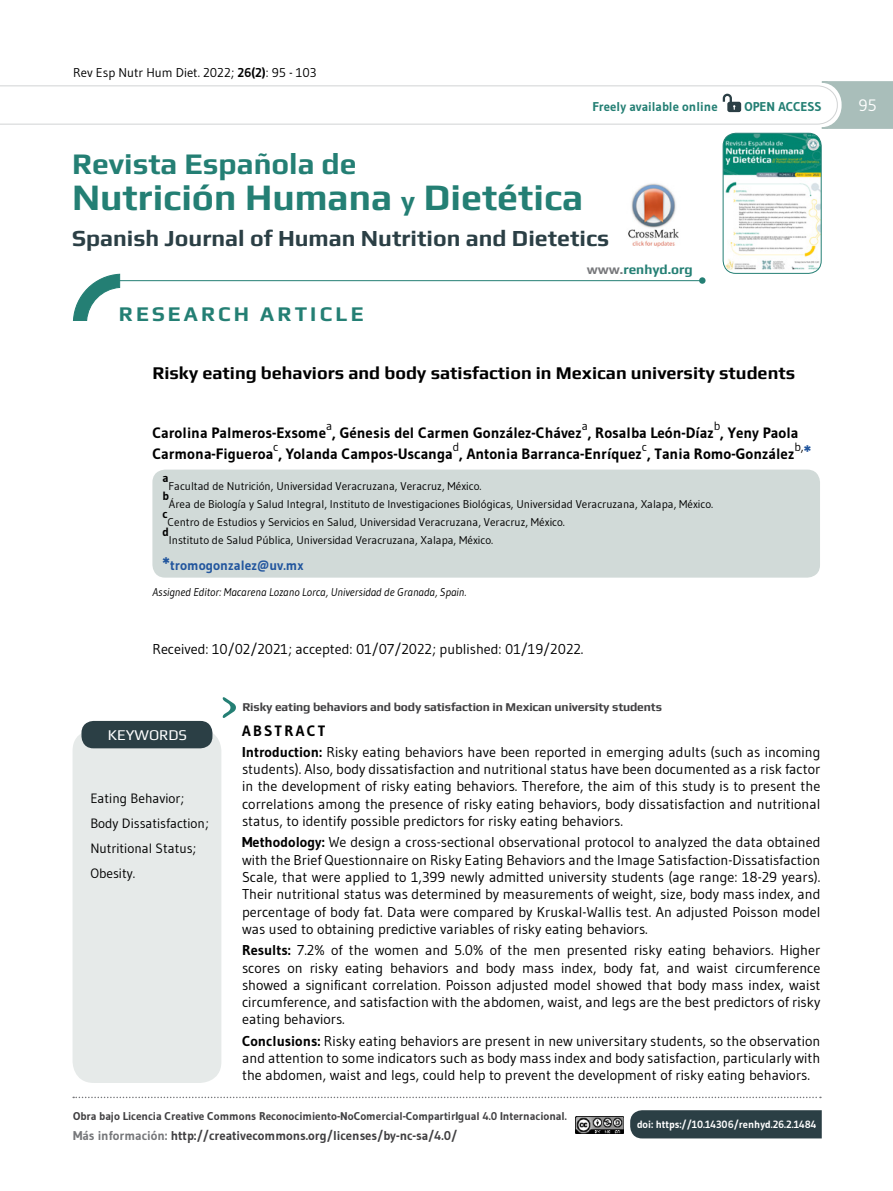
<style>
.page{position:relative;width:893px;height:1191px;background:#fff}
.page>*{position:absolute;margin:0;border:0;box-sizing:border-box;transform-origin:0 0}
.t1{font:700 37.5px "Play";color:#247f74}
.t2{font:700 30px "Play";color:#247f74}
.t3{font:700 23.1px "Play";color:#2b3f45}
.t4{font:700 21px "Play";letter-spacing:.15em;color:#247f74}
.t5{font:700 18px "Play";color:#000}
.t6{font:16.5px "Gudea";color:#fff}
.t7{font:700 15px "Gudea";color:#000}
.t8{font:15px "Play";color:#fff}
.t9{font:700 15px "Gudea";letter-spacing:.15em;color:#000}
.t10{font:14.25px/17.2px "Gudea";color:#000;text-align:justify}
.t11{font:13.5px/25px "Gudea";color:#000}
.t12{font:700 13.5px "Gudea";color:#22569e}
.t13{font:700 13.5px "Play";color:#247f74}
.t14{font:700 12.75px "Gudea";color:#414042}
.t15{font:12.75px "Gudea";color:#000}
.t16{font:700 12.75px "Gudea";color:#247f74}
.t17{font:700 12px "Play";letter-spacing:-.01em;color:#414042}
.t18{font:12px "Gudea";color:#000}
.t19{font:700 12px "Gudea";color:#000}
.t20{font:11.25px "Gudea";color:#000}
.t21{font:700 11.25px "Gudea";color:#414042}
.t22{font:italic 11.25px "Gudea";color:#000}
.t23{font:700 10.5px "Gudea";letter-spacing:-.005em;color:#fff}
.s1{font-weight:700}
.s2{font-size:27px}
.s3{color:#77787b}
.s4{font-weight:700;font-size:18px;color:#22569e}
.s5{font-size:18px}
</style>
<div class="page">
<img style="left:723px;top:133px;width:98px;height:140px">
<div style="left:723px;top:133px;width:99px;height:141px;border:1px solid #247f74;border-radius:13px"></div>
<svg style="left:73px;top:1096px;width:748px;height:2px"></svg>
<hr style="left:106px;top:280px;width:595px;height:1px;background:#247f74">
<svg style="left:72px;top:273px;width:49px;height:48px"></svg>
<div style="left:699px;top:277px;width:6px;height:7px;background:#247f74;border-radius:50%"></div>
<div style="left:152px;top:469px;width:668px;height:108px;background:#d1dad8;border-radius:13px"></div>
<svg style="left:0;top:81px;width:893px;height:48px"></svg>
<img style="left:576px;top:1116px;width:47px;height:17px">
<img style="left:628px;top:183px;width:51px;height:65px">
<div style="left:73px;top:729px;width:148px;height:354px;background:#e6eae9;border-radius:21px"></div>
<div style="left:81px;top:721px;width:131px;height:27px;background:#2b3f45;border-radius:12px"></div>
<svg style="left:223px;top:697px;width:13px;height:21px"></svg>
<div style="left:630px;top:1110px;width:192px;height:28px;background:#2b3f45"></div>
<p class="t15" style="left:73px;top:65px;width:245px">Rev Esp Nutr Hum Diet. 2022; <span class="s1">26(2)</span>: 95 - 103</p>
<p class="t16" style="left:592px;top:99px;width:127px">Freely available online</p>
<p class="t16" style="left:744px;top:98px;width:79px">OPEN ACCESS</p>
<h2 class="t2" style="left:72px;top:146px;width:286px">Revista Española de</h2>
<h1 class="t1" style="left:72px;top:175px;width:513px">Nutrición Humana <span class="s2">y</span> Dietética</h1>
<h3 class="t3" style="left:72px;top:224px;width:539px">Spanish Journal of Human Nutrition and Dietetics</h3>
<h3 class="t4" style="left:119px;top:301px;width:246px">RESEARCH ARTICLE</h3>
<p class="t13" style="left:587px;top:262px;width:108px"><span class="s3">www.</span>renhyd.org</p>
<p class="t5" style="left:152px;top:362px;width:644px">Risky eating behaviors and body satisfaction in Mexican university students</p>
<p class="t18" style="left:326px;top:418px;width:8px">a</p>
<p class="t18" style="left:582px;top:418px;width:8px">a</p>
<p class="t18" style="left:714px;top:418px;width:8px">b</p>
<p class="t7" style="left:152px;top:444px;width:643px">Carmona-Figueroa , Yolanda Campos-Uscanga , Antonia Barranca-Enríquez , Tania Romo-González</p>
<p class="t7" style="left:152px;top:423px;width:647px">Carolina Palmeros-Exsome , Génesis del Carmen González-Chávez , Rosalba León-Díaz , Yeny Paola</p>
<p class="t18" style="left:273px;top:439px;width:7px">c</p>
<p class="t18" style="left:453px;top:439px;width:8px">d</p>
<p class="t18" style="left:642px;top:439px;width:7px">c</p>
<p class="t18" style="left:794px;top:439px;width:19px">b,<span class="s4">*</span></p>
<p class="t19" style="left:162px;top:471px;width:8px">a</p>
<p class="t20" style="left:168px;top:479px;width:315px">Facultad de Nutrición, Universidad Veracruzana, Veracruz, México.</p>
<p class="t19" style="left:162px;top:489px;width:8px">b</p>
<p class="t20" style="left:169px;top:497px;width:546px">Área de Biología y Salud Integral, Instituto de Investigaciones Biológicas, Universidad Veracruzana, Xalapa, México.</p>
<p class="t19" style="left:162px;top:506px;width:7px">c</p>
<p class="t20" style="left:168px;top:515px;width:399px">Centro de Estudios y Servicios en Salud, Universidad Veracruzana, Veracruz, México.</p>
<p class="t19" style="left:162px;top:524px;width:8px">d</p>
<p class="t20" style="left:169px;top:532px;width:326px">Instituto de Salud Pública, Universidad Veracruzana, Xalapa, México.</p>
<p class="t12" style="left:162px;top:556px;width:143px"><span class="s5">*</span>tromogonzalez@uv.mx</p>
<p class="t22" style="left:152px;top:585px;width:315px">Assigned Editor: Macarena Lozano Lorca, Universidad de Granada, Spain.</p>
<p class="t10" style="left:152px;top:640px;width:433px">Received: 10/02/2021; accepted: 01/07/2022; published: 01/19/2022.</p>
<p class="t8" style="left:108px;top:725px;width:81px">KEYWORDS</p>
<p class="t11" style="left:90px;top:785px;width:120px">Eating Behavior;<br>Body Dissatisfaction;<br>Nutritional Status;<br>Obesity.</p>
<p class="t17" style="left:242px;top:699px;width:421px">Risky eating behaviors and body satisfaction in Mexican university students</p>
<p class="t9" style="left:242px;top:721px;width:85px">ABSTRACT</p>
<p class="t10" style="left:242px;top:743px;width:580px"><span class="s1">Introduction:</span> Risky eating behaviors have been reported in emerging adults (such as incoming students). Also, body dissatisfaction and nutritional status have been documented as a risk factor in the development of risky eating behaviors. Therefore, the aim of this study is to present the correlations among the presence of risky eating behaviors, body dissatisfaction and nutritional status, to identify possible predictors for risky eating behaviors.</p>
<p class="t10" style="left:242px;top:833px;width:580px"><span class="s1">Methodology:</span> We design a cross-sectional observational protocol to analyzed the data obtained with the Brief Questionnaire on Risky Eating Behaviors and the Image Satisfaction-Dissatisfaction Scale, that were applied to 1,399 newly admitted university students (age range: 18-29 years).<br>Their nutritional status was determined by measurements of weight, size, body mass index, and percentage of body fat. Data were compared by Kruskal-Wallis test. An adjusted Poisson model was used to obtaining predictive variables of risky eating behaviors.</p>
<p class="t10" style="left:242px;top:941px;width:580px"><span class="s1">Results:</span> 7.2% of the women and 5.0% of the men presented risky eating behaviors. Higher scores on risky eating behaviors and body mass index, body fat, and waist circumference showed a significant correlation. Poisson adjusted model showed that body mass index, waist circumference, and satisfaction with the abdomen, waist, and legs are the best predictors of risky eating behaviors.</p>
<p class="t10" style="left:242px;top:1032px;width:580px"><span class="s1">Conclusions:</span> Risky eating behaviors are present in new universitary students, so the observation and attention to some indicators such as body mass index and body satisfaction, particularly with the abdomen, waist and legs, could help to prevent the development of risky eating behaviors.</p>
<p class="t21" style="left:73px;top:1109px;width:495px">Obra bajo Licencia Creative Commons Reconocimiento-NoComercial-CompartirIgual 4.0 Internacional.</p>
<p class="t14" style="left:73px;top:1127px;width:386px"><span class="s3">Más información:</span> http://creativecommons.org/licenses/by-nc-sa/4.0/</p>
<p class="t23" style="left:637px;top:1117px;width:181px">doi: https://10.14306/renhyd.26.2.1484</p>
<p class="t6" style="left:858px;top:95px;width:20px">95</p>
</div>
